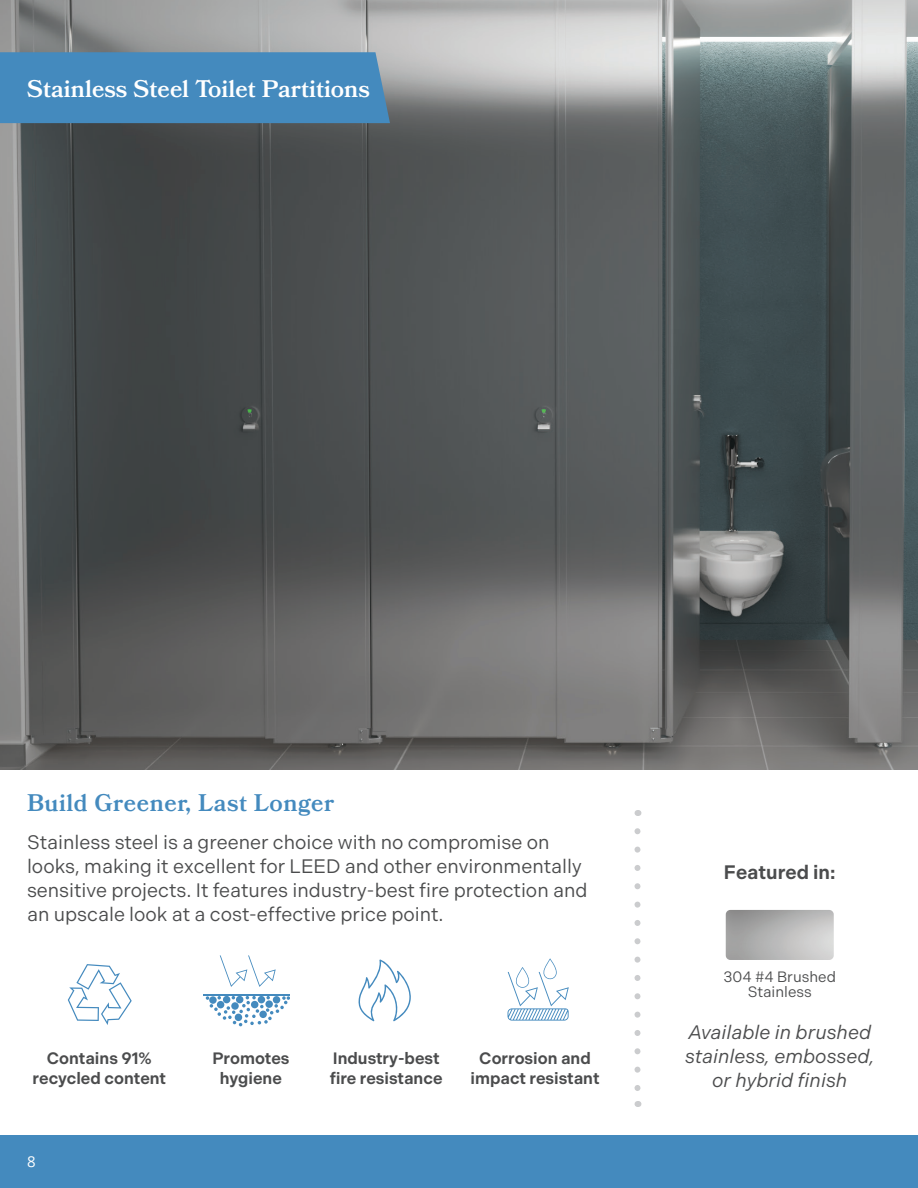
<style>
.page{position:relative;width:918px;height:1188px;background:#fff}
.page>*{position:absolute;margin:0;border:0;box-sizing:border-box;transform-origin:0 0}
.Header_32_32{font:600 24px "Bookmania";color:#fff}
.back_page_header{font:600 24px "Bookmania";letter-spacing:.02em;color:#448abe}
.back_page_header-2{font:19.5px/24px "Indivisible";color:#4b4c4d}
.back_page_body_copy{font:italic 19.5px/24px "Indivisible";color:#4b4c4d;text-align:center}
.back_page_body_copy-2{font:600 19.5px "Indivisible";color:#4b4c4d}
.t1{font:600 16.5px/19.8px "Indivisible";color:#4b4c4d;text-align:center}
.back_page_body_copy-3{font:15px/15px "Indivisible";color:#4b4c4d;text-align:center}
.t2{font:15px "Open Sans";color:#fff}
.t3{font:600 12px "Open Sans";color:#fff}
</style>
<div class="page">
<img style="left:0;top:0;width:918px;height:770px">
<svg style="left:634px;top:831px;width:6px;height:260px"></svg>
<img style="left:726px;top:910px;width:108px;height:50px">
<div style="left:0;top:52px;width:390px;height:71px;background:#448abe"></div>
<svg style="left:358px;top:960px;width:53px;height:61px"></svg>
<svg style="left:68px;top:964px;width:64px;height:61px"></svg>
<svg style="left:508px;top:958px;width:61px;height:63px"></svg>
<hr style="left:203px;top:994px;width:87px;height:2px;background:#448abe">
<svg style="left:206px;top:996px;width:84px;height:30px"></svg>
<svg style="left:220px;top:955px;width:56px;height:32px"></svg>
<div style="left:0;top:1136px;width:918px;height:52px;background:#448abe"></div>
<p class="Header_32_32" style="left:27px;top:75px;width:345px">Stainless Steel Toilet Partitions</p>
<p class="back_page_header" style="left:27px;top:789px;width:309px">Build Greener, Last Longer</p>
<p class="back_page_header-2" style="left:27px;top:830px;width:562px">Stainless steel is a greener choice with no compromise on looks, making it excellent for LEED and other environmentally sensitive projects. It features industry-best fire protection and an upscale look at a cost-effective price point.</p>
<p class="t1" style="left:33px;top:1049px;width:135px">Contains 91% recycled content</p>
<p class="t1" style="left:212px;top:1049px;width:79px">Promotes hygiene</p>
<p class="t1" style="left:330px;top:1049px;width:114px;text-align:left">Industry-best fire resistance</p>
<p class="t1" style="left:471px;top:1049px;width:131px">Corrosion and impact resistant</p>
<p class="t3" style="left:27px;top:1148px;width:8px">8</p>
<p class="t2" style="left:27px;top:1152px;width:10px">8</p>
<p class="back_page_body_copy-2" style="left:724px;top:861px;width:113px">Featured in:</p>
<p class="back_page_body_copy-3" style="left:724px;top:969px;width:114px">304 #4 Brushed<br>Stainless</p>
<p class="back_page_body_copy" style="left:685px;top:1021px;width:191px">Available in brushed stainless, embossed, or hybrid finish</p>
</div>
